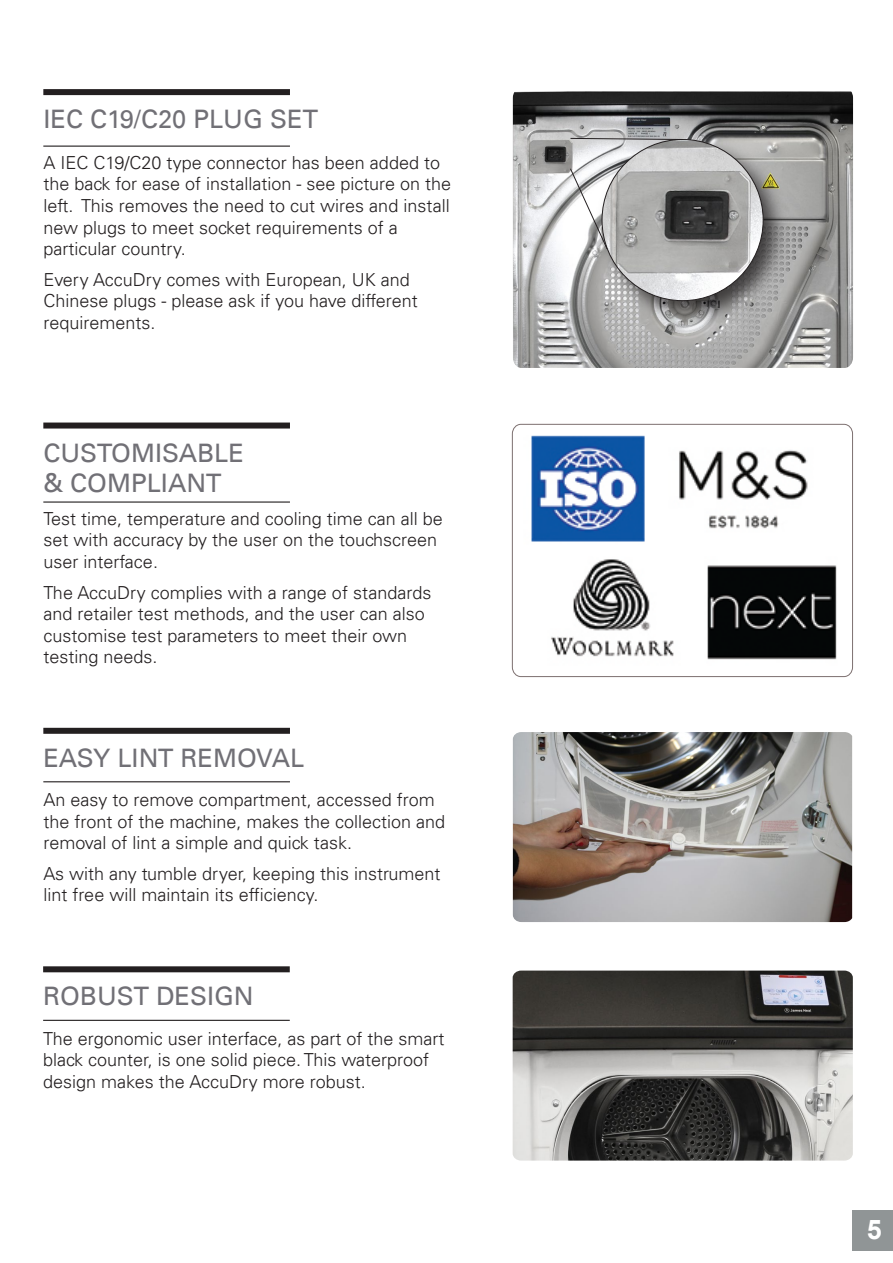
<style>
.page{position:relative;width:893px;height:1263px;background:#fff}
.page>*{position:absolute;margin:0;border:0;box-sizing:border-box;transform-origin:0 0}
.t1{font:700 27px "Arial";color:#fff}
.t2{font:25.5px/30.6px "Univers LT";color:#717076}
.t3{font:300 18px/21.6px "Univers LT";color:#231f20}
</style>
<div class="page">
<hr style="left:43px;top:146px;width:247px;height:1px;background:#231f20">
<div style="left:43px;top:89px;width:247px;height:6px;background:#231f20"></div>
<img style="left:513px;top:424px;width:339px;height:252px">
<div style="left:512px;top:424px;width:341px;height:253px;border:1px solid #7d7070;border-radius:9px"></div>
<hr style="left:43px;top:501px;width:247px;height:2px;background:#231f20">
<div style="left:43px;top:422px;width:247px;height:6px;background:#231f20"></div>
<img style="left:513px;top:732px;width:339px;height:190px">
<img style="left:513px;top:91px;width:340px;height:277px">
<img style="left:571px;top:109px;width:258px;height:257px">
<img style="left:602px;top:139px;width:161px;height:162px;border-radius:81px">
<svg style="left:569px;top:168px;width:39px;height:82px"></svg>
<svg style="left:570px;top:138px;width:114px;height:2px"></svg>
<hr style="left:43px;top:781px;width:247px;height:1px;background:#231f20">
<div style="left:43px;top:728px;width:247px;height:6px;background:#231f20"></div>
<img style="left:513px;top:970px;width:340px;height:190px">
<hr style="left:43px;top:1020px;width:247px;height:1px;background:#231f20">
<div style="left:43px;top:966px;width:247px;height:6px;background:#231f20"></div>
<div style="left:852px;top:1211px;width:41px;height:40px;background:#909596"></div>
<h2 class="t2" style="left:43px;top:104px;width:276px">IEC C19/C20 PLUG SET</h2>
<p class="t3" style="left:43px;top:152px;width:409px">A IEC C19/C20 type connector has been added to the back for ease of installation - see picture on the left. This removes the need to cut wires and install new plugs to meet socket requirements of a particular country.</p>
<p class="t3" style="left:43px;top:269px;width:376px">Every AccuDry comes with European, UK and<br>Chinese plugs - please ask if you have different requirements.</p>
<h2 class="t2" style="left:43px;top:437px;width:202px">CUSTOMISABLE &amp; COMPLIANT</h2>
<p class="t3" style="left:43px;top:508px;width:401px">Test time, temperature and cooling time can all be set with accuracy by the user on the touchscreen user interface.</p>
<p class="t3" style="left:43px;top:581px;width:390px">The AccuDry complies with a range of standards and retailer test methods, and the user can also customise test parameters to meet their own testing needs.</p>
<h2 class="t2" style="left:43px;top:743px;width:262px">EASY LINT REMOVAL</h2>
<p class="t3" style="left:43px;top:789px;width:403px">An easy to remove compartment, accessed from the front of the machine, makes the collection and removal of lint a simple and quick task.</p>
<p class="t3" style="left:43px;top:863px;width:399px">As with any tumble dryer, keeping this instrument lint free will maintain its efficiency.</p>
<h2 class="t2" style="left:43px;top:981px;width:212px">ROBUST DESIGN</h2>
<p class="t3" style="left:43px;top:1027px;width:403px">The ergonomic user interface, as part of the smart black counter, is one solid piece. This waterproof design makes the AccuDry more robust.</p>
<h1 class="t1" style="left:866px;top:1212px;width:18px">325</h1>
</div>
